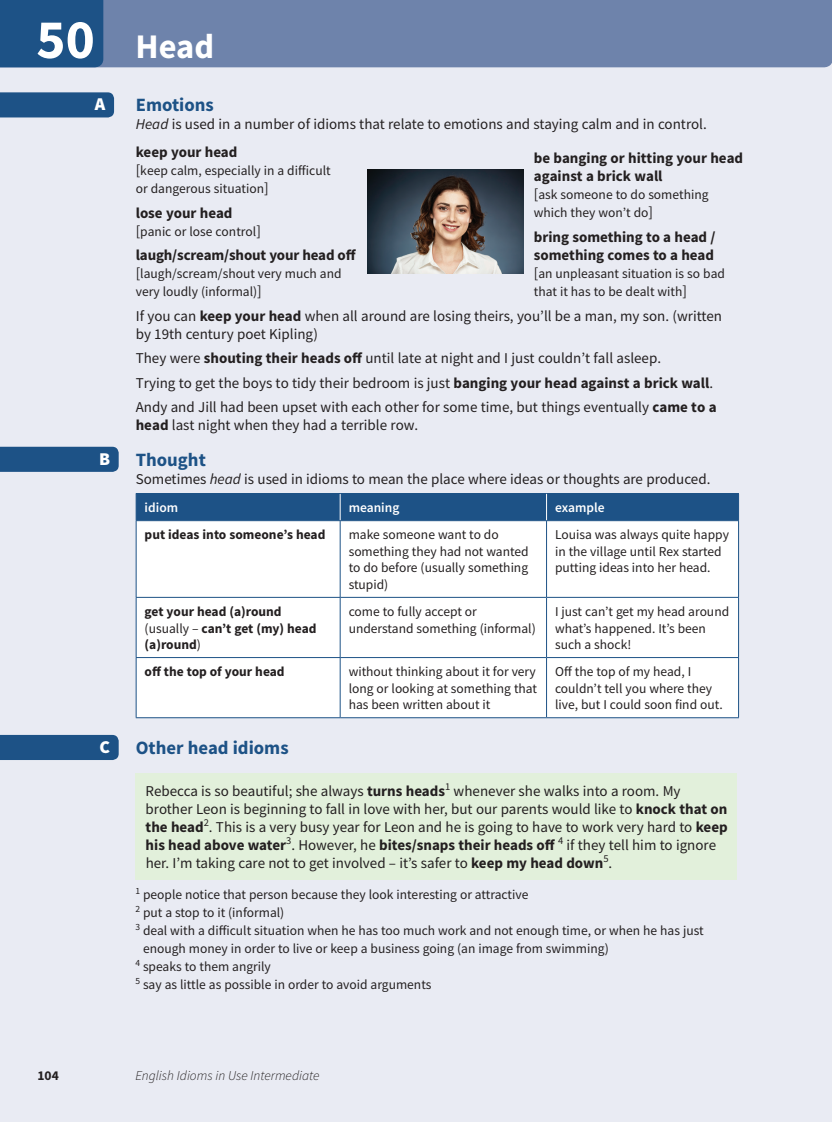
<style>
.page{position:relative;width:832px;height:1122px;background:#fff}
.page>*{position:absolute;margin:0;border:0;box-sizing:border-box;transform-origin:0 0}
.t1{font:700 34.5px "Source Sans Pro";color:#fff}
.t2{font:700 18.75px "Source Sans Pro";color:#1d5286}
.t3{font:900 18px "Source Sans Pro";color:#fff}
.t4{font:15px/18px "Source Sans Pro";color:#231f20}
.t5{font:700 15px/18px "Source Sans Pro";color:#231f20}
.t6{font:13.5px/16.5px "Source Sans Pro";color:#231f20}
.t7{font:700 13.5px/16.5px "Source Sans Pro";color:#231f20}
.t8{font:italic 300 13.5px "Source Sans Pro";color:#231f20}
.t9{font:600 13.5px "Source Sans Pro";color:#fff}
.s1{font-size:55.5px}
.s2{font-style:italic}
.s3{font-weight:700}
.s4{font-size:15px}
.s5{font-weight:400}
</style>
<div class="page">
<div style="left:0;top:0;width:832px;height:1121px;background:#e9ebf3"></div>
<div style="left:103px;top:0;width:729px;height:67px;background:#6e83ab"></div>
<div style="left:0;top:0;width:103px;height:67px;background:#1d5286"></div>
<div style="left:0;top:92px;width:114px;height:25px;background:#1d5286"></div>
<div style="left:137px;top:521px;width:601px;height:196px;background:#fff"></div>
<hr style="left:136px;top:521px;width:1px;height:75px;background:#1d5286">
<hr style="left:340px;top:521px;width:1px;height:75px;background:#1d5286">
<hr style="left:546px;top:521px;width:1px;height:75px;background:#1d5286">
<hr style="left:738px;top:521px;width:1px;height:75px;background:#1d5286">
<hr style="left:136px;top:596px;width:204px;height:1px;background:#1d5286">
<hr style="left:136px;top:597px;width:1px;height:60px;background:#1d5286">
<hr style="left:340px;top:596px;width:206px;height:1px;background:#1d5286">
<hr style="left:340px;top:597px;width:1px;height:60px;background:#1d5286">
<hr style="left:546px;top:596px;width:193px;height:1px;background:#1d5286">
<hr style="left:546px;top:597px;width:1px;height:60px;background:#1d5286">
<hr style="left:738px;top:597px;width:1px;height:60px;background:#1d5286">
<hr style="left:136px;top:657px;width:204px;height:1px;background:#1d5286">
<hr style="left:136px;top:657px;width:1px;height:60px;background:#1d5286">
<hr style="left:340px;top:657px;width:206px;height:1px;background:#1d5286">
<hr style="left:340px;top:657px;width:1px;height:60px;background:#1d5286">
<hr style="left:546px;top:657px;width:193px;height:1px;background:#1d5286">
<hr style="left:546px;top:657px;width:1px;height:60px;background:#1d5286">
<hr style="left:738px;top:657px;width:1px;height:60px;background:#1d5286">
<hr style="left:136px;top:717px;width:204px;height:1px;background:#1d5286">
<hr style="left:340px;top:717px;width:206px;height:1px;background:#1d5286">
<hr style="left:546px;top:717px;width:193px;height:1px;background:#1d5286">
<div style="left:136px;top:494px;width:603px;height:26px;background:#1d5286"></div>
<hr style="left:136px;top:493px;width:204px;height:1px;background:#1d5286">
<hr style="left:340px;top:493px;width:206px;height:1px;background:#1d5286">
<hr style="left:546px;top:493px;width:193px;height:1px;background:#1d5286">
<hr style="left:136px;top:520px;width:204px;height:1px;background:#1d5286">
<hr style="left:340px;top:520px;width:206px;height:1px;background:#1d5286">
<hr style="left:546px;top:520px;width:193px;height:1px;background:#1d5286">
<div style="left:0;top:446px;width:119px;height:25px;background:#1d5286"></div>
<div style="left:0;top:734px;width:119px;height:25px;background:#1d5286"></div>
<div style="left:135px;top:772px;width:602px;height:107px;background:#e2f0db"></div>
<img style="left:367px;top:169px;width:157px;height:104px">
<p class="t1" style="left:36px;top:23px;width:179px"><span class="s1">50</span> Head</p>
<p class="t2" style="left:136px;top:92px;width:80px">Emotions</p>
<p class="t4" style="left:136px;top:110px;width:572px;line-height:28.5px"><span class="s2">Head</span> is used in a number of idioms that relate to emotions and staying calm and in control. <span class="s3">keep your head</span></p>
<p class="t6" style="left:136px;top:162px;width:196px;line-height:18px"><span class="s4">[</span>keep calm, especially in a difficult or dangerous situation<span class="s4">]</span></p>
<p class="t5" style="left:136px;top:203px;width:98px">lose your head</p>
<p class="t6" style="left:136px;top:223px;width:127px"><span class="s4">[</span>panic or lose control<span class="s4">]</span></p>
<p class="t5" style="left:136px;top:246px;width:222px">laugh/scream/shout your head off</p>
<p class="t6" style="left:136px;top:265px;width:207px;line-height:18px"><span class="s4">[</span>laugh/scream/shout very much and very loudly (informal)<span class="s4">]</span></p>
<p class="t4" style="left:136px;top:306px;width:588px">If you can <span class="s3">keep your head</span> when all around are losing theirs, you’ll be a man, my son. (written by 19th century poet Kipling)</p>
<p class="t4" style="left:136px;top:346px;width:582px;line-height:24.3px">They were <span class="s3">shouting their heads off</span> until late at night and I just couldn’t fall asleep.<br>Trying to get the boys to tidy their bedroom is just <span class="s3">banging your head against a brick wall</span>.<br>Andy and Jill had been upset with each other for some time, but things eventually <span class="s3">came to a</span></p>
<p class="t4" style="left:136px;top:416px;width:284px"><span class="s3">head</span> last night when they had a terrible row.</p>
<p class="t2" style="left:136px;top:446px;width:72px">Thought</p>
<p class="t4" style="left:136px;top:469px;width:576px">Sometimes <span class="s2">head</span> is used in idioms to mean the place where ideas or thoughts are produced.</p>
<p class="t9" style="left:145px;top:498px;width:35px">idiom</p>
<p class="t9" style="left:349px;top:498px;width:52px">meaning</p>
<p class="t9" style="left:555px;top:498px;width:51px">example</p>
<p class="t7" style="left:145px;top:526px;width:182px">put ideas into someone’s head</p>
<p class="t6" style="left:349px;top:526px;width:181px">make someone want to do something they had not wanted to do before (usually something stupid)</p>
<p class="t6" style="left:555px;top:526px;width:175px">Louisa was always quite happy in the village until Rex started putting ideas into her head.</p>
<p class="t7" style="left:145px;top:603px;width:174px">get your head (a)round <span class="s5">(usually –</span> can’t get (my) head (a)round<span class="s5">)</span></p>
<p class="t6" style="left:349px;top:603px;width:189px">come to fully accept or understand something (informal)</p>
<p class="t6" style="left:555px;top:603px;width:176px">I just can’t get my head around what’s happened. It’s been such a shock!</p>
<p class="t7" style="left:145px;top:663px;width:142px">off the top of your head</p>
<p class="t6" style="left:349px;top:663px;width:190px;text-align:justify">without thinking about it for very long or looking at something that has been written about it</p>
<p class="t6" style="left:555px;top:663px;width:169px">Off the top of my head, I couldn’t tell you where they live, but I could soon find out.</p>
<p class="t2" style="left:136px;top:734px;width:154px">Other head idioms</p>
<h3 class="t3" style="left:95px;top:93px;width:12px">A</h3>
<p class="t5" style="left:534px;top:149px;width:211px">be banging or hitting your head against a brick wall</p>
<p class="t6" style="left:534px;top:186px;width:176px;line-height:18px"><span class="s4">[</span>ask someone to do something which they won’t do<span class="s4">]</span></p>
<p class="t5" style="left:534px;top:227px;width:183px">bring something to a head / something comes to a head</p>
<p class="t6" style="left:534px;top:264px;width:193px;line-height:18px"><span class="s4">[</span>an unpleasant situation is so bad that it has to be dealt with<span class="s4">]</span></p>
<p class="t3" style="left:99px;top:447px;width:13px">B</p>
<p class="t3" style="left:99px;top:735px;width:12px">C</p>
<p class="t4" style="left:146px;top:781px;width:583px">Rebecca is so beautiful; she always <span class="s3">turns heads</span><sup>1</sup> whenever she walks into a room. My brother Leon is beginning to fall in love with her, but our parents would like to <span class="s3">knock that on the head</span><sup>2</sup>. This is a very busy year for Leon and he is going to have to work very hard to <span class="s3">keep his head above water</span><sup>3</sup>. However, he <span class="s3">bites/snaps their heads off</span> <sup>4</sup> if they tell him to ignore her. I’m taking care not to get involved – it’s safer to <span class="s3">keep my head down</span><sup>5</sup>.</p>
<p class="t6" style="left:135px;top:886px;width:395px"><sup>1</sup> people notice that person because they look interesting or attractive</p>
<p class="t6" style="left:135px;top:904px;width:150px"><sup>2</sup> put a stop to it (informal)</p>
<p class="t6" style="left:135px;top:922px;width:570px"><sup>3</sup> deal with a difficult situation when he has too much work and not enough time, or when he has just</p>
<p class="t6" style="left:143px;top:939px;width:467px">enough money in order to live or keep a business going (an image from swimming)</p>
<p class="t6" style="left:135px;top:958px;width:137px"><sup>4</sup> speaks to them angrily</p>
<p class="t6" style="left:135px;top:976px;width:298px"><sup>5</sup> say as little as possible in order to avoid arguments</p>
<p class="t7" style="left:38px;top:1066px;width:23px">104</p>
<p class="t8" style="left:135px;top:1066px;width:186px">English Idioms in Use Intermediate</p>
</div>
